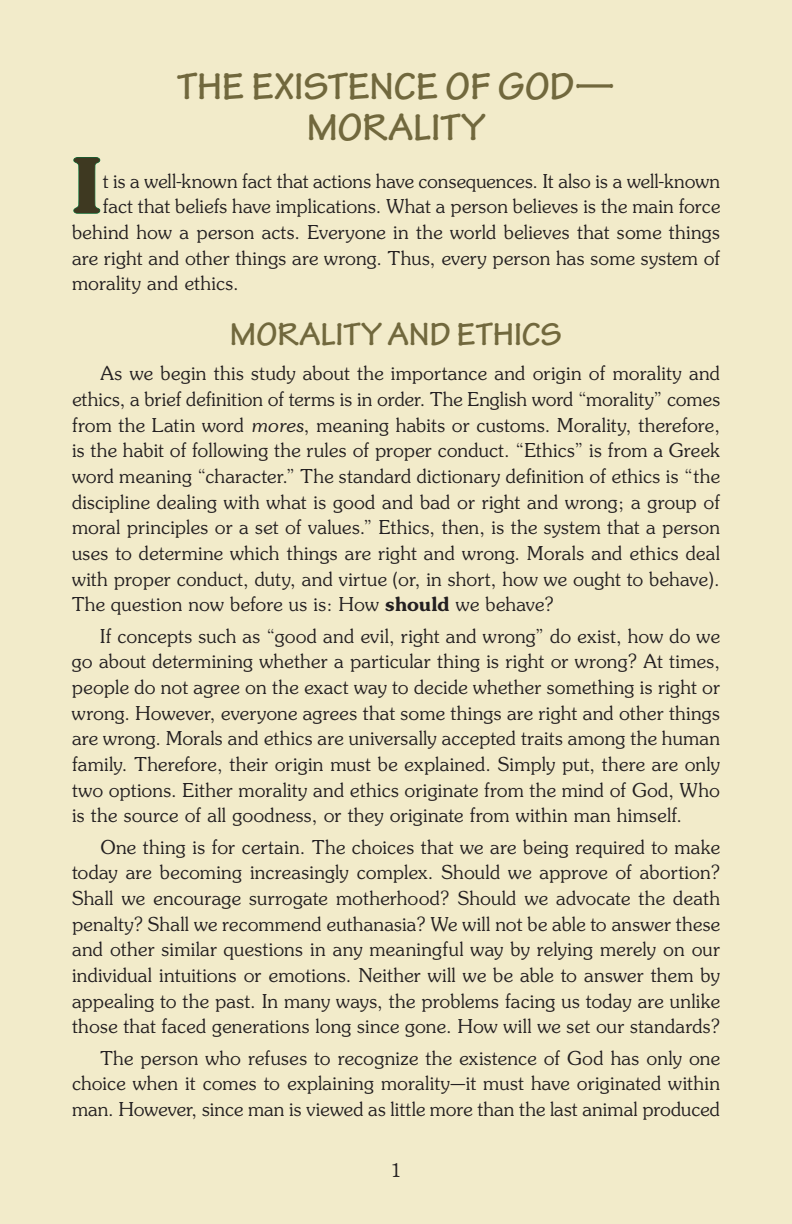
<style>
.page{position:relative;width:792px;height:1224px;background:#f2ebca}
.page>*{position:absolute;margin:0;border:0;box-sizing:border-box;transform-origin:0 0}
.Body_Text_Big_Drop{font:83.6px "Souvenir Demi DTC";color:#3e3921;scale:1.17 1}
.Text_Title{font:700 40px/40.6px "Tekton Pro";color:#71683d;text-align:center}
.Head_level_1{font:700 34px "Tekton Pro";color:#71683d}
.Body_Text{font:21px/25.6px "Souvenir Light DTC";letter-spacing:.015em;color:#231f20;text-align:justify}
.Body_Text_Big_Drop-2{font:21px "Souvenir Light DTC";letter-spacing:.015em;color:#231f20}
.t1{font:20px "Souvenir Light DTC";color:#231f20}
.s1{font-family:"Souvenir Light Italic DTC"}
.s2{font-family:"Souvenir Demi DTC"}
</style>
<div class="page">
<svg style="left:73px;top:157px;width:28px;height:57px"></svg>
<p class="Text_Title" style="left:177px;top:67px;width:439px">THE EXISTENCE OF GOD—<br>MORALITY</p>
<p class="Body_Text_Big_Drop" style="left:72px;top:138px;width:27px">I</p>
<p class="Body_Text_Big_Drop-2" style="left:103px;top:170px;width:619px">t is a well-known fact that actions have consequences. It also is a well-known</p>
<p class="Body_Text_Big_Drop-2" style="left:103px;top:195px;width:619px">fact that beliefs have implications. What a person believes is the main force</p>
<p class="Body_Text_Big_Drop-2" style="left:72px;top:221px;width:649px">behind how a person acts. Everyone in the world believes that some things</p>
<p class="Body_Text_Big_Drop-2" style="left:72px;top:246px;width:650px">are right and other things are wrong. Thus, every person has some system of</p>
<p class="Body_Text_Big_Drop-2" style="left:72px;top:272px;width:168px">morality and ethics.</p>
<p class="Head_level_1" style="left:230px;top:314px;width:334px">MORALITY AND ETHICS</p>
<p class="Body_Text" style="left:72px;top:361px;width:650px;text-indent:28px">As we begin this study about the importance and origin of morality and ethics, a brief definition of terms is in order. The English word “morality” comes from the Latin word <span class="s1">mores</span>, meaning habits or customs. Morality, therefore, is the habit of following the rules of proper conduct. “Ethics” is from a Greek word meaning “character.” The standard dictionary definition of ethics is “the discipline dealing with what is good and bad or right and wrong; a group of moral principles or a set of values.” Ethics, then, is the system that a person uses to determine which things are right and wrong. Morals and ethics deal with proper conduct, duty, and virtue (or, in short, how we ought to behave).<br>The question now before us is: How <span class="s2">should</span> we behave?</p>
<p class="Body_Text" style="left:72px;top:623px;width:650px;text-indent:28px">If concepts such as “good and evil, right and wrong” do exist, how do we go about determining whether a particular thing is right or wrong? At times, people do not agree on the exact way to decide whether something is right or wrong. However, everyone agrees that some things are right and other things are wrong. Morals and ethics are universally accepted traits among the human family. Therefore, their origin must be explained. Simply put, there are only two options. Either morality and ethics originate from the mind of God, Who is the source of all goodness, or they originate from within man himself.</p>
<p class="Body_Text" style="left:72px;top:835px;width:650px;text-indent:28px">One thing is for certain. The choices that we are being required to make today are becoming increasingly complex. Should we approve of abortion?<br>Shall we encourage surrogate motherhood? Should we advocate the death penalty? Shall we recommend euthanasia? We will not be able to answer these and other similar questions in any meaningful way by relying merely on our individual intuitions or emotions. Neither will we be able to answer them by appealing to the past. In many ways, the problems facing us today are unlike those that faced generations long since gone. How will we set our standards?</p>
<p class="Body_Text" style="left:72px;top:1046px;width:650px;text-indent:28px">The person who refuses to recognize the existence of God has only one choice when it comes to explaining morality—it must have originated within man. However, since man is viewed as little more than the last animal produced</p>
<p class="t1" style="left:391px;top:1160px;width:12px">1</p>
</div>
